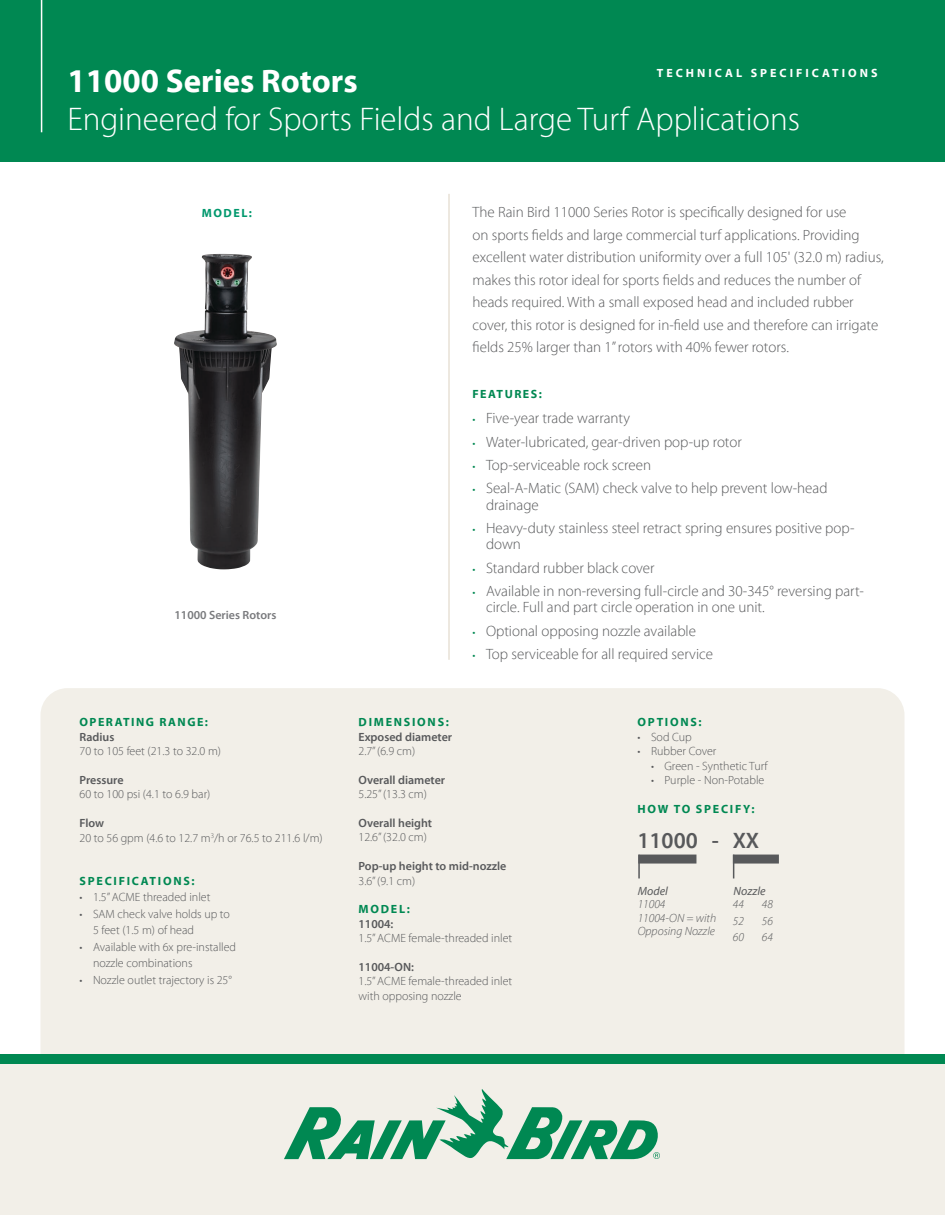
<style>
.page{position:relative;width:945px;height:1215px;background:#fff}
.page>*{position:absolute;margin:0;border:0;box-sizing:border-box;transform-origin:0 0}
.t1{font:300 33px "Myriad Pro";color:#fff}
.t2{font:700 33px "Myriad Pro";color:#fff}
.t3{font:600 22.5px "Myriad Pro";color:#58595b}
.t4{font:300 15px/22.5px "Myriad Pro";color:#58595b}
.t5{font:300 12px/14.4px "Myriad Pro";color:#58595b}
.t6{font:600 12px "Myriad Pro";color:#58595b}
.t7{font:700 12px "Myriad Pro";letter-spacing:.145em;color:#008852}
.t8{font:italic 300 12px/16.5px "Myriad Pro";color:#58595b;text-align:justify}
.t9{font:700 12px "Myriad Pro";letter-spacing:.125em;color:#008852}
.t10{font:700 12px "Myriad Pro";letter-spacing:.25em;color:#fff}
.t11{font:600 12px "Myriad Pro";color:#797a7d}
.t12{font:italic 12px "Myriad Pro";color:#58595b}
.t13{font:700 12px "Myriad Pro";letter-spacing:.125em;color:#00986d}
.s1{font-weight:600}
.s2{font-size:12px;color:#008852}
</style>
<div class="page">
<div style="left:40px;top:688px;width:864px;height:424px;background:#f2efe8;border-radius:27px"></div>
<div style="left:0;top:1057px;width:945px;height:158px;background:#f2efe8"></div>
<svg style="left:284px;top:1089px;width:376px;height:71px"></svg>
<div style="left:0;top:1054px;width:945px;height:10px;background:#008852"></div>
<div style="left:0;top:0;width:945px;height:162px;background:#008852"></div>
<hr style="left:41px;top:0;width:1px;height:132px;background:#fff">
<hr style="left:448px;top:194px;width:2px;height:466px;background:#e8e1d6">
<img style="left:174px;top:254px;width:103px;height:315px">
<div style="left:638px;top:855px;width:58px;height:9px;background:#58595b"></div>
<div style="left:733px;top:855px;width:46px;height:9px;background:#58595b"></div>
<hr style="left:638px;top:855px;width:2px;height:23px;background:#58595b">
<svg style="left:733px;top:864px;width:1px;height:14px"></svg>
<p class="t10" style="left:657px;top:65px;width:222px">TECHNICAL SPECIFICATIONS</p>
<h1 class="t2" style="left:68px;top:60px;width:292px">11000 Series Rotors</h1>
<h1 class="t1" style="left:68px;top:101px;width:734px">Engineered for Sports Fields and Large Turf Applications</h1>
<p class="t13" style="left:202px;top:205px;width:52px">MODEL:</p>
<p class="t11" style="left:174px;top:608px;width:103px">11000 Series Rotors</p>
<p class="t9" style="left:80px;top:715px;width:130px">OPERATING RANGE:</p>
<p class="t6" style="left:80px;top:729px;width:36px">Radius</p>
<p class="t5" style="left:80px;top:744px;width:143px">70 to 105 feet (21.3 to 32.0 m)</p>
<p class="t6" style="left:80px;top:772px;width:46px">Pressure</p>
<p class="t5" style="left:80px;top:787px;width:132px">60 to 100 psi (4.1 to 6.9 bar)</p>
<p class="t5" style="left:80px;top:816px;width:245px"><span class="s1">Flow<br></span>20 to 56 gpm (4.6 to 12.7 m<sup>3</sup>/h or 76.5 to 211.6 l/m)</p>
<p class="t7" style="left:80px;top:873px;width:117px">SPECIFICATIONS:</p>
<p class="t5" style="left:80px;top:890px;width:132px">• 1.5” ACME threaded inlet</p>
<p class="t5" style="left:93px;top:906px;width:138px;line-height:16.5px;text-indent:-14px">• SAM check valve holds up to<br>5 feet (1.5 m) of head</p>
<p class="t5" style="left:93px;top:939px;width:145px;line-height:16.5px;text-indent:-14px">• Available with 6x pre-installed nozzle combinations</p>
<p class="t5" style="left:80px;top:973px;width:154px">• Nozzle outlet trajectory is 25°</p>
<p class="t4" style="left:472px;top:201px;width:413px">The Rain Bird 11000 Series Rotor is specifically designed for use<br>on sports fields and large commercial turf applications. Providing excellent water distribution uniformity over a full 105' (32.0 m) radius, makes this rotor ideal for sports fields and reduces the number of heads required. With a small exposed head and included rubber cover, this rotor is designed for in-field use and therefore can irrigate fields 25% larger than 1” rotors with 40% fewer rotors.</p>
<p class="t9" style="left:472px;top:386px;width:71px">FEATURES:</p>
<p class="t4" style="left:473px;top:407px;width:159px"><span class="s2">•</span> Five-year trade warranty</p>
<p class="t4" style="left:473px;top:431px;width:271px"><span class="s2">•</span> Water-lubricated, gear-driven pop-up rotor</p>
<p class="t4" style="left:473px;top:454px;width:180px"><span class="s2">•</span> Top-serviceable rock screen</p>
<p class="t4" style="left:486px;top:480px;width:343px;line-height:16.5px;text-indent:-13px"><span class="s2">•</span> Seal-A-Matic (SAM) check valve to help prevent low-head drainage</p>
<p class="t4" style="left:486px;top:520px;width:370px;line-height:16.5px;text-indent:-13px"><span class="s2">•</span> Heavy-duty stainless steel retract spring ensures positive pop&shy;down</p>
<p class="t4" style="left:473px;top:557px;width:184px"><span class="s2">•</span> Standard rubber black cover</p>
<p class="t4" style="left:486px;top:583px;width:380px;line-height:16.5px;text-indent:-13px"><span class="s2">•</span> Available in non-reversing full-circle and 30-345° reversing part&shy;circle. Full and part circle operation in one unit.</p>
<p class="t4" style="left:473px;top:620px;width:225px"><span class="s2">•</span> Optional opposing nozzle available</p>
<p class="t4" style="left:473px;top:643px;width:242px"><span class="s2">•</span> Top serviceable for all required service</p>
<p class="t7" style="left:359px;top:715px;width:92px">DIMENSIONS:</p>
<p class="t6" style="left:359px;top:729px;width:95px">Exposed diameter</p>
<p class="t5" style="left:359px;top:744px;width:58px">2.7” (6.9 cm)</p>
<p class="t6" style="left:359px;top:772px;width:88px">Overall diameter</p>
<p class="t5" style="left:359px;top:787px;width:70px">5.25” (13.3 cm)</p>
<p class="t6" style="left:359px;top:815px;width:75px">Overall height</p>
<p class="t5" style="left:359px;top:830px;width:70px">12.6” (32.0 cm)</p>
<p class="t6" style="left:359px;top:858px;width:149px">Pop-up height to mid-nozzle</p>
<p class="t5" style="left:359px;top:874px;width:58px">3.6” (9.1 cm)</p>
<p class="t7" style="left:359px;top:901px;width:53px">MODEL:</p>
<p class="t6" style="left:359px;top:916px;width:36px">11004:</p>
<p class="t5" style="left:359px;top:931px;width:155px">1.5” ACME female-threaded inlet</p>
<p class="t6" style="left:359px;top:959px;width:57px">11004-ON:</p>
<p class="t5" style="left:359px;top:974px;width:155px">1.5” ACME female-threaded inlet with opposing nozzle</p>
<p class="t7" style="left:638px;top:715px;width:66px">OPTIONS:</p>
<p class="t5" style="left:638px;top:730px;width:56px">• Sod Cup</p>
<p class="t5" style="left:638px;top:744px;width:80px">• Rubber Cover</p>
<p class="t5" style="left:651px;top:759px;width:118px">• Green - Synthetic Turf</p>
<p class="t5" style="left:651px;top:773px;width:115px">• Purple - Non-Potable</p>
<p class="t7" style="left:638px;top:801px;width:118px">HOW TO SPECIFY:</p>
<h2 class="t3" style="left:638px;top:826px;width:123px">11000 - XX</h2>
<p class="t12" style="left:638px;top:883px;width:32px">Model</p>
<p class="t8" style="left:638px;top:898px;width:80px;line-height:13.5px;text-align:left">11004<br>11004-ON = with<br>Opposing Nozzle</p>
<p class="t12" style="left:734px;top:883px;width:33px">Nozzle</p>
<p class="t8" style="left:733px;top:896px;width:13px">44<br>52<br>60</p>
<p class="t8" style="left:762px;top:896px;width:13px">48<br>56<br>64</p>
</div>
